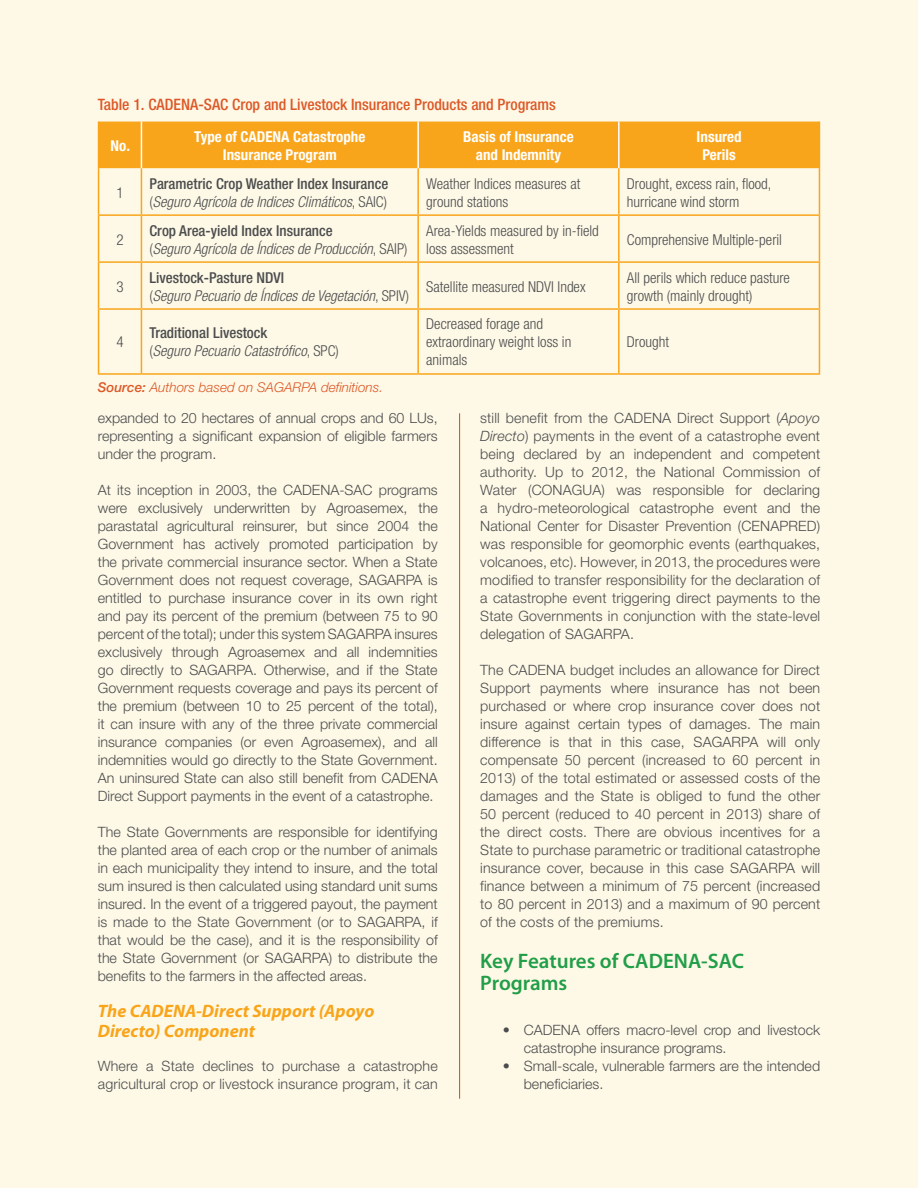
<style>
.page{position:relative;width:918px;height:1188px;background:#fef9e7}
.page>*{position:absolute;margin:0;border:0;box-sizing:border-box;transform-origin:0 0}
.t1{font:600 21px/22.5px "Myriad Pro";color:#219e48}
.t2{font:italic 700 18px/19.5px "Myriad Pro";color:#f9a51b}
.t3{font:500 condensed 15.75px "Helvetica Neue";color:#dd5827}
.t4{font:300 condensed 15px/18px "Helvetica Neue";color:#4b4c4d}
.t5{font:italic 300 condensed 15px/18px "Helvetica Neue";color:#4b4c4d}
.t6{font:700 condensed 15px/18px "Helvetica Neue";color:#fff;text-align:center}
.t7{font:500 condensed 15px/18px "Helvetica Neue";color:#4b4c4d}
.t8{font:300 14.25px/18px "Helvetica Neue";color:#4b4c4d;text-align:justify}
.t9{font:italic 300 13.5px "Helvetica Neue";color:#dd5827}
.s1{font-weight:300}
.s2{font-weight:300;font-style:italic}
.s3{font-weight:500;font-style:normal}
.s4{font-style:normal}
.s5{font-weight:500}
.s6{font-style:italic}
</style>
<div class="page">
<hr style="left:459px;top:413px;width:1px;height:686px;background:#dd5827">
<div style="left:99px;top:122px;width:720px;height:46px;background:#f9a51b"></div>
<hr style="left:98px;top:122px;width:1px;height:46px;background:#f9a51b">
<hr style="left:819px;top:122px;width:1px;height:46px;background:#f9a51b">
<hr style="left:98px;top:168px;width:1px;height:46px;background:#f9a51b">
<hr style="left:141px;top:168px;width:1px;height:46px;background:#f9a51b">
<hr style="left:417px;top:168px;width:2px;height:46px;background:#f9a51b">
<hr style="left:618px;top:168px;width:2px;height:46px;background:#f9a51b">
<hr style="left:819px;top:168px;width:1px;height:46px;background:#f9a51b">
<hr style="left:98px;top:214px;width:43px;height:2px;background:#f9a51b">
<hr style="left:98px;top:216px;width:1px;height:45px;background:#f9a51b">
<hr style="left:141px;top:214px;width:277px;height:2px;background:#f9a51b">
<hr style="left:141px;top:216px;width:1px;height:45px;background:#f9a51b">
<hr style="left:418px;top:214px;width:201px;height:2px;background:#f9a51b">
<hr style="left:417px;top:216px;width:2px;height:45px;background:#f9a51b">
<hr style="left:619px;top:214px;width:201px;height:2px;background:#f9a51b">
<hr style="left:618px;top:216px;width:2px;height:45px;background:#f9a51b">
<hr style="left:819px;top:216px;width:1px;height:45px;background:#f9a51b">
<hr style="left:98px;top:261px;width:43px;height:2px;background:#f9a51b">
<hr style="left:98px;top:263px;width:1px;height:45px;background:#f9a51b">
<hr style="left:141px;top:261px;width:277px;height:2px;background:#f9a51b">
<hr style="left:141px;top:263px;width:1px;height:45px;background:#f9a51b">
<hr style="left:418px;top:261px;width:201px;height:2px;background:#f9a51b">
<hr style="left:417px;top:263px;width:2px;height:45px;background:#f9a51b">
<hr style="left:619px;top:261px;width:201px;height:2px;background:#f9a51b">
<hr style="left:618px;top:263px;width:2px;height:45px;background:#f9a51b">
<hr style="left:819px;top:263px;width:1px;height:45px;background:#f9a51b">
<hr style="left:98px;top:308px;width:43px;height:2px;background:#f9a51b">
<hr style="left:98px;top:310px;width:1px;height:63px;background:#f9a51b">
<hr style="left:141px;top:308px;width:277px;height:2px;background:#f9a51b">
<hr style="left:141px;top:310px;width:1px;height:63px;background:#f9a51b">
<hr style="left:418px;top:308px;width:201px;height:2px;background:#f9a51b">
<hr style="left:417px;top:310px;width:2px;height:63px;background:#f9a51b">
<hr style="left:619px;top:308px;width:201px;height:2px;background:#f9a51b">
<hr style="left:618px;top:310px;width:2px;height:63px;background:#f9a51b">
<hr style="left:819px;top:310px;width:1px;height:63px;background:#f9a51b">
<hr style="left:98px;top:373px;width:43px;height:2px;background:#f9a51b">
<hr style="left:141px;top:373px;width:277px;height:2px;background:#f9a51b">
<hr style="left:418px;top:373px;width:201px;height:2px;background:#f9a51b">
<hr style="left:619px;top:373px;width:201px;height:2px;background:#f9a51b">
<hr style="left:141px;top:122px;width:1px;height:46px;background:#fff">
<hr style="left:417px;top:122px;width:2px;height:46px;background:#fff">
<hr style="left:618px;top:122px;width:2px;height:46px;background:#fff">
<p class="t3" style="left:98px;top:95px;width:460px">Table 1. CADENA-SAC Crop and Livestock Insurance Products and Programs</p>
<p class="t6" style="left:111px;top:136px;width:21px">No.</p>
<p class="t6" style="left:194px;top:127px;width:172px">Type of CADENA Catastrophe<br>Insurance Program</p>
<p class="t6" style="left:463px;top:127px;width:112px">Basis of Insurance and Indemnity</p>
<p class="t6" style="left:697px;top:127px;width:46px">Insured<br>Perils</p>
<p class="t4" style="left:116px;top:183px;width:9px">1</p>
<p class="t7" style="left:150px;top:174px;width:240px">Parametric Crop Weather Index Insurance <span class="s1">(</span><span class="s2">Seguro Agrícola de Indices Climáticos</span><span class="s1">, SAIC)</span></p>
<p class="t4" style="left:426px;top:174px;width:156px">Weather Indices measures at ground stations</p>
<p class="t4" style="left:627px;top:174px;width:146px">Drought, excess rain, flood, hurricane wind storm</p>
<p class="t4" style="left:116px;top:230px;width:9px">2</p>
<p class="t5" style="left:150px;top:221px;width:260px"><span class="s3">Crop Area-yield Index Insurance<br></span><span class="s4">(</span>Seguro Agrícola de Índices de Producción<span class="s4">, SAIP)</span></p>
<p class="t4" style="left:426px;top:221px;width:174px">Area-Yields measured by in-field loss assessment</p>
<p class="t4" style="left:627px;top:230px;width:157px">Comprehensive Multiple-peril</p>
<p class="t4" style="left:116px;top:277px;width:9px">3</p>
<p class="t5" style="left:150px;top:268px;width:261px"><span class="s3">Livestock-Pasture NDVI<br></span><span class="s4">(</span>Seguro Pecuario de Índices de Vegetación<span class="s4">, SPIV)</span></p>
<p class="t4" style="left:426px;top:277px;width:161px">Satellite measured NDVI Index</p>
<p class="t4" style="left:627px;top:268px;width:165px">All perils which reduce pasture growth (mainly drought)</p>
<p class="t4" style="left:116px;top:333px;width:9px">4</p>
<p class="t5" style="left:150px;top:324px;width:191px"><span class="s3">Traditional Livestock<br></span><span class="s4">(</span>Seguro Pecuario Catastrófico<span class="s4">, SPC)</span></p>
<p class="t4" style="left:426px;top:315px;width:147px">Decreased forage and extraordinary weight loss in animals</p>
<p class="t4" style="left:627px;top:333px;width:44px">Drought</p>
<p class="t9" style="left:98px;top:379px;width:287px"><span class="s5">Source:</span> Authors based on SAGARPA definitions.</p>
<p class="t8" style="left:98px;top:409px;width:341px">expanded to 20 hectares of annual crops and 60 LUs, representing a significant expansion of eligible farmers under the program.</p>
<p class="t8" style="left:98px;top:481px;width:341px">At its inception in 2003, the CADENA-SAC programs were exclusively underwritten by Agroasemex, the parastatal agricultural reinsurer, but since 2004 the Government has actively promoted participation by the private commercial insurance sector. When a State Government does not request coverage, SAGARPA is entitled to purchase insurance cover in its own right and pay its percent of the premium (between 75 to 90 percent of the total); under this system SAGARPA insures exclusively through Agroasemex and all indemnities go directly to SAGARPA. Otherwise, and if the State Government requests coverage and pays its percent of the premium (between 10 to 25 percent of the total), it can insure with any of the three private commercial insurance companies (or even Agroasemex), and all indemnities would go directly to the State Government.<br>An uninsured State can also still benefit from CADENA Direct Support payments in the event of a catastrophe.</p>
<p class="t8" style="left:98px;top:823px;width:341px">The State Governments are responsible for identifying the planted area of each crop or the number of animals in each municipality they intend to insure, and the total sum insured is then calculated using standard unit sums insured. In the event of a triggered payout, the payment is made to the State Government (or to SAGARPA, if that would be the case), and it is the responsibility of the State Government (or SAGARPA) to distribute the benefits to the farmers in the affected areas.</p>
<p class="t2" style="left:98px;top:1001px;width:278px">The CADENA-Direct Support (Apoyo<br>Directo) Component</p>
<p class="t8" style="left:98px;top:1057px;width:341px">Where a State declines to purchase a catastrophe agricultural crop or livestock insurance program, it can</p>
<p class="t8" style="left:480px;top:409px;width:341px">still benefit from the CADENA Direct Support (<span class="s6">Apoyo Directo</span>) payments in the event of a catastrophe event being declared by an independent and competent authority. Up to 2012, the National Commission of Water (CONAGUA) was responsible for declaring a hydro-meteorological catastrophe event and the National Center for Disaster Prevention (CENAPRED) was responsible for geomorphic events (earthquakes, volcanoes, etc). However, in 2013, the procedures were modified to transfer responsibility for the declaration of a catastrophe event triggering direct payments to the State Governments in conjunction with the state-level delegation of SAGARPA.</p>
<p class="t8" style="left:480px;top:661px;width:341px">The CADENA budget includes an allowance for Direct Support payments where insurance has not been purchased or where crop insurance cover does not insure against certain types of damages. The main difference is that in this case, SAGARPA will only compensate 50 percent (increased to 60 percent in 2013) of the total estimated or assessed costs of the damages and the State is obliged to fund the other 50 percent (reduced to 40 percent in 2013) share of the direct costs. There are obvious incentives for a State to purchase parametric or traditional catastrophe insurance cover, because in this case SAGARPA will finance between a minimum of 75 percent (increased to 80 percent in 2013) and a maximum of 90 percent of the costs of the premiums.</p>
<h1 class="t1" style="left:480px;top:949px;width:265px">Key Features of CADENA-SAC<br>Programs</h1>
<p class="t8" style="left:524px;top:1021px;width:298px;text-indent:-21px">• CADENA offers macro-level crop and livestock catastrophe insurance programs.</p>
<p class="t8" style="left:524px;top:1057px;width:298px;text-indent:-21px">• Small-scale, vulnerable farmers are the intended beneficiaries.</p>
</div>
